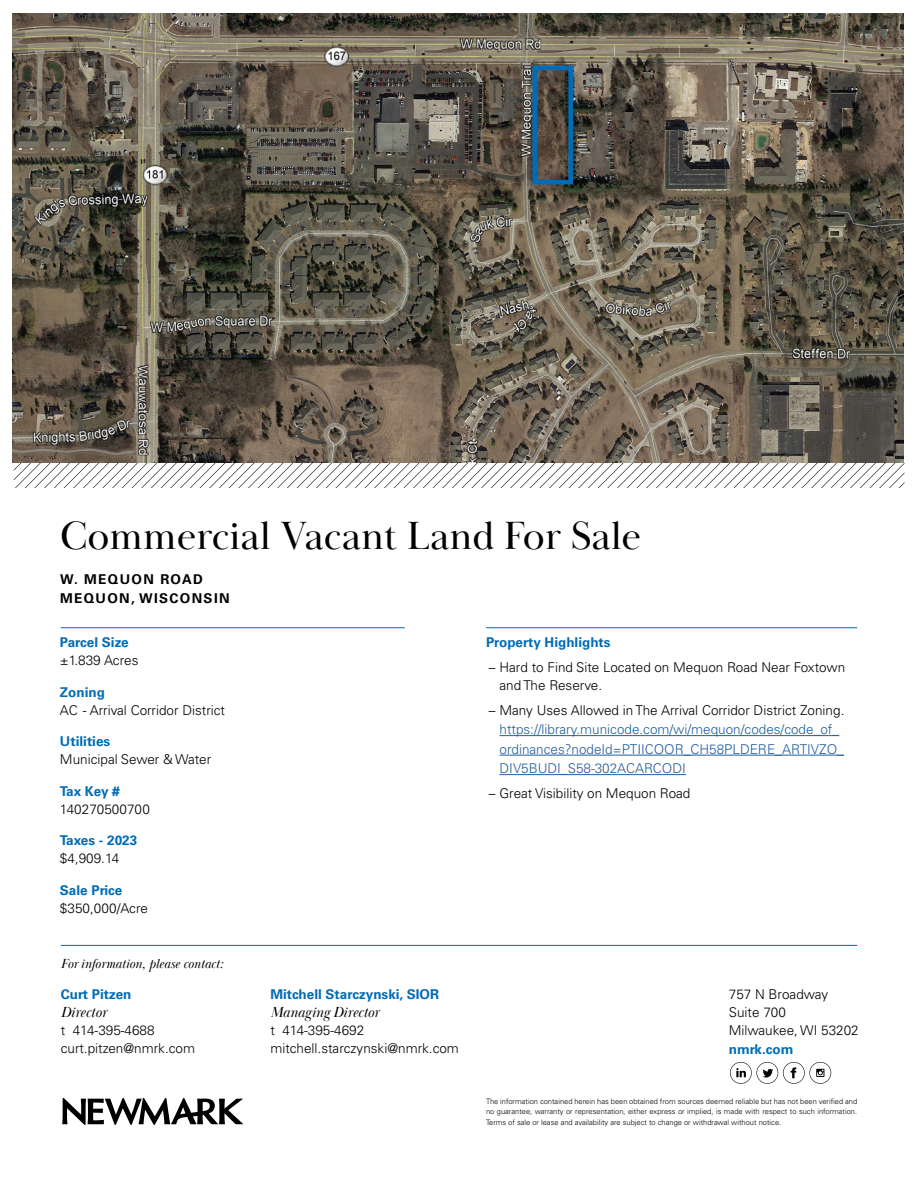
<style>
.page{position:relative;width:918px;height:1188px;background:#fff}
.page>*{position:absolute;margin:0;border:0;box-sizing:border-box;transform-origin:0 0}
.t1{font:40.5px "Baskerville Display PT";color:#000100}
.t2{font:italic 15px "Baskerville Display PT";color:#000100}
.t3{font:300 13.5px/18px "Univers LT Pro 45";color:#000100}
.t4{font:300 13.5px/18px "Univers LT Pro 45";color:#000}
.t5{font:300 13.5px/19.5px "Univers LT Pro 45";color:#215e9e}
.t6{font:700 13.5px "Univers LT Pro 65";color:#006bb7}
.t7{font:italic 13.5px "Baskerville Display PT";color:#000100}
.t8{font:700 13.5px/19.5px "Univers LT Pro 65";letter-spacing:.1em;color:#000100}
.t9{font:300 7.5px/10.5px "Univers LT Pro 45";color:#000100;text-align:justify}
</style>
<div class="page">
<svg style="left:14px;top:462px;width:890px;height:26px"></svg>
<img style="left:13px;top:14px;width:891px;height:448px">
<div style="left:532px;top:66px;width:41px;height:118px;border:5px solid #006bb7"></div>
<svg style="left:730px;top:1062px;width:101px;height:22px"></svg>
<svg style="left:62px;top:1098px;width:181px;height:27px"></svg>
<hr style="left:500px;top:735px;width:339px;height:1px;background:#215e9e">
<hr style="left:500px;top:755px;width:344px;height:1px;background:#215e9e">
<hr style="left:500px;top:774px;width:186px;height:1px;background:#215e9e">
<hr style="left:61px;top:945px;width:796px;height:1px;background:#006bb7">
<hr style="left:486px;top:627px;width:371px;height:1px;background:#006bb7">
<hr style="left:61px;top:627px;width:344px;height:1px;background:#006bb7">
<h1 class="t1" style="left:60px;top:511px;width:583px">Commercial Vacant Land For Sale</h1>
<h3 class="t8" style="left:60px;top:568px;width:171px">W. MEQUON ROAD<br>MEQUON, WISCONSIN</h3>
<h3 class="t6" style="left:60px;top:633px;width:70px">Parcel Size</h3>
<h3 class="t3" style="left:60px;top:651px;width:80px">±1.839 Acres</h3>
<h3 class="t6" style="left:60px;top:682px;width:46px">Zoning</h3>
<h3 class="t3" style="left:60px;top:701px;width:167px">AC - Arrival Corridor District</h3>
<h3 class="t6" style="left:60px;top:732px;width:52px">Utilities</h3>
<h3 class="t3" style="left:60px;top:750px;width:153px">Municipal Sewer &amp; Water</h3>
<h3 class="t6" style="left:60px;top:781px;width:61px">Tax Key #</h3>
<h3 class="t3" style="left:60px;top:800px;width:91px">140270500700</h3>
<h3 class="t6" style="left:60px;top:831px;width:79px">Taxes - 2023</h3>
<h3 class="t3" style="left:60px;top:849px;width:61px">$4,909.14</h3>
<h3 class="t6" style="left:60px;top:880px;width:64px">Sale Price</h3>
<h3 class="t3" style="left:60px;top:899px;width:90px">$350,000/Acre</h3>
<h3 class="t7" style="left:61px;top:956px;width:164px">For information, please contact:</h3>
<h3 class="t6" style="left:61px;top:985px;width:72px">Curt Pitzen</h3>
<h2 class="t2" style="left:61px;top:1004px;width:47px">Director</h2>
<h3 class="t3" style="left:61px;top:1021px;width:136px">t 414-395-4688 curt.pitzen@nmrk.com</h3>
<h3 class="t6" style="left:486px;top:633px;width:126px">Property Highlights</h3>
<h3 class="t4" style="left:500px;top:658px;width:347px;text-indent:-11px">– Hard to Find Site Located on Mequon Road Near Foxtown and The Reserve.</h3>
<h3 class="t4" style="left:489px;top:701px;width:357px">– Many Uses Allowed in The Arrival Corridor District Zoning.</h3>
<h3 class="t5" style="left:500px;top:719px;width:346px">https://library.municode.com/wi/mequon/codes/code_of_ ordinances?nodeId=PTIICOOR_CH58PLDERE_ARTIVZO_<br>DIV5BUDI_S58-302ACARCODI</h3>
<h3 class="t4" style="left:489px;top:784px;width:203px">– Great Visibility on Mequon Road</h3>
<h3 class="t6" style="left:270px;top:985px;width:170px">Mitchell Starczynski, SIOR</h3>
<h2 class="t2" style="left:270px;top:1004px;width:110px">Managing Director</h2>
<h3 class="t3" style="left:270px;top:1021px;width:190px">t 414-395-4692 mitchell.starczynski@nmrk.com</h3>
<h3 class="t3" style="left:729px;top:985px;width:131px">757 N Broadway<br>Suite 700<br>Milwaukee, WI 53202</h3>
<h3 class="t6" style="left:729px;top:1039px;width:66px">nmrk.com</h3>
<p class="t9" style="left:486px;top:1096px;width:373px">The information contained herein has been obtained from sources deemed reliable but has not been verified and no guarantee, warranty or representation, either express or implied, is made with respect to such information.<br>Terms of sale or lease and availability are subject to change or withdrawal without notice.</p>
</div>
